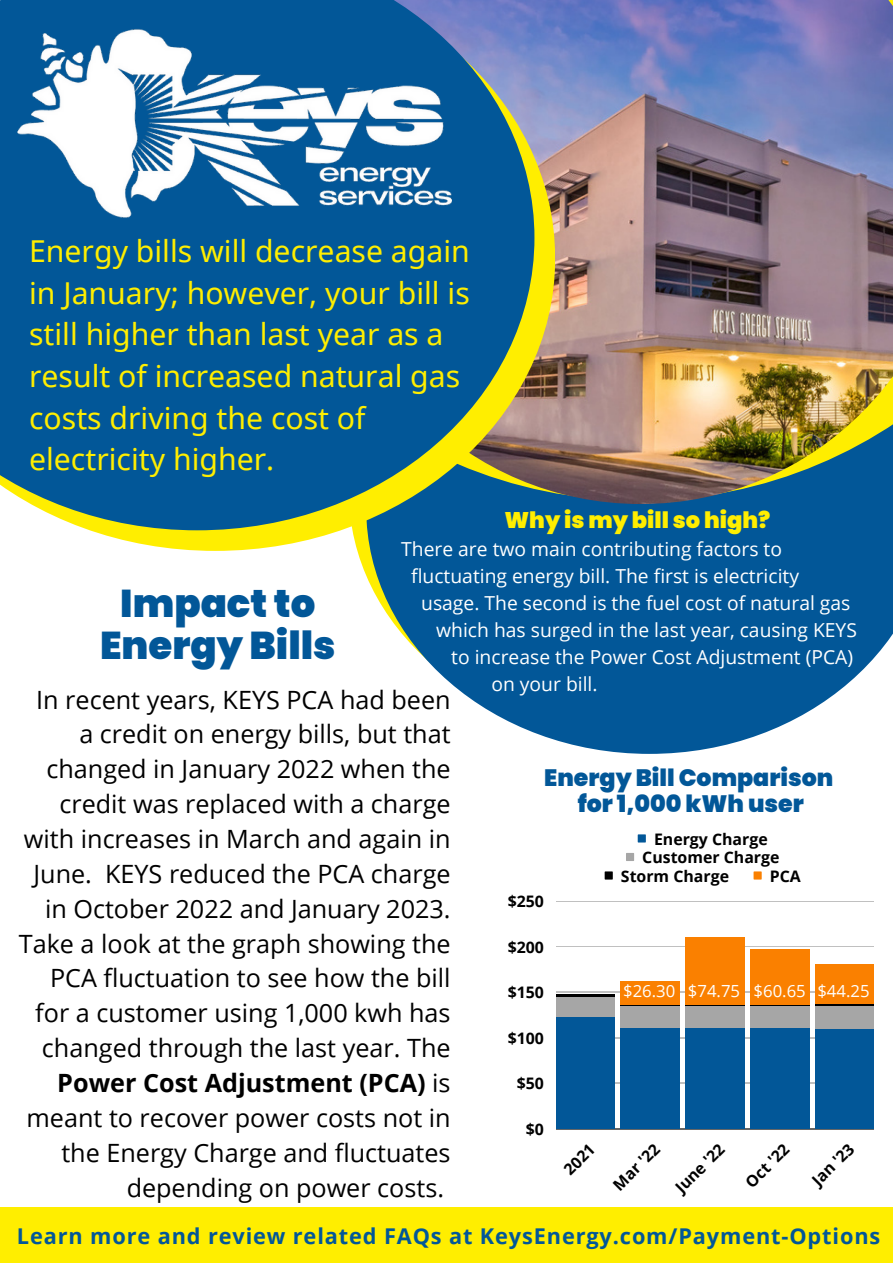
<style>
.page{position:relative;width:893px;height:1264px;background:#fff}
.page>*{position:absolute;margin:0;border:0;box-sizing:border-box;transform-origin:0 0}
.t1{font:900 38.7px/41.5px "Poppins";color:#025798;text-align:center}
.t2{font:30.15px/41.5px "Noto Sans";color:#fe0}
.t3{font:25.2px/34.8px "Open Sans";color:#000;text-align:right}
.t4{font:900 23.7px/25.8px "Poppins";color:#025798;text-align:center}
.t5{font:900 22.65px "Poppins";color:#fe0}
.t6{font:700 21.75px "Open Sans";letter-spacing:.04em;color:#025798}
.t7{font:19.35px "Open Sans";color:#fff}
.t8{font:16.65px "Open Sans";color:#fff}
.t9{font:700 15.9px "Open Sans";color:#000}
.s1{font-weight:700}
</style>
<div class="page">
<svg style="left:366px;top:504px;width:526px;height:250px;fill:#025798"></svg>
<img style="left:555px;top:0;width:337px;height:504px">
<svg style="left:89px;top:0;width:466px;height:551px"></svg>
<svg style="left:0;top:0;width:534px;height:530px;fill:#025798"></svg>
<img style="left:16px;top:28px;width:435px;height:190px">
<div style="left:0;top:1206px;width:892px;height:56px;background:#fe0"></div>
<div style="left:637px;top:834px;width:8px;height:8px;background:#025798"></div>
<div style="left:626px;top:853px;width:8px;height:8px;background:#a6a6a6"></div>
<div style="left:604px;top:871px;width:8px;height:8px;background:#000"></div>
<div style="left:753px;top:871px;width:8px;height:8px;background:#fa8000"></div>
<hr style="left:556px;top:900px;width:317px;height:1px;background:#000">
<hr style="left:556px;top:946px;width:317px;height:1px;background:#000">
<hr style="left:556px;top:991px;width:317px;height:1px;background:#000">
<hr style="left:556px;top:1037px;width:317px;height:1px;background:#000">
<hr style="left:556px;top:1082px;width:317px;height:1px;background:#000">
<hr style="left:556px;top:1128px;width:317px;height:1px;background:#000">
<div style="left:620px;top:981px;width:59px;height:147px;background:#fa8000"></div>
<div style="left:685px;top:937px;width:59px;height:191px;background:#fa8000"></div>
<div style="left:750px;top:949px;width:59px;height:179px;background:#fa8000"></div>
<div style="left:815px;top:964px;width:58px;height:164px;background:#fa8000"></div>
<div style="left:556px;top:994px;width:58px;height:134px;background:#000"></div>
<div style="left:556px;top:997px;width:58px;height:131px;background:#a6a6a6"></div>
<div style="left:620px;top:1006px;width:59px;height:122px;background:#a6a6a6"></div>
<div style="left:685px;top:1006px;width:59px;height:122px;background:#a6a6a6"></div>
<div style="left:750px;top:1006px;width:59px;height:122px;background:#a6a6a6"></div>
<div style="left:815px;top:1006px;width:58px;height:122px;background:#a6a6a6"></div>
<div style="left:556px;top:1017px;width:58px;height:111px;background:#025798"></div>
<div style="left:620px;top:1028px;width:59px;height:100px;background:#025798"></div>
<div style="left:685px;top:1028px;width:59px;height:100px;background:#025798"></div>
<div style="left:750px;top:1028px;width:59px;height:100px;background:#025798"></div>
<div style="left:815px;top:1029px;width:58px;height:99px;background:#025798"></div>
<p class="t2" style="left:29px;top:230px;width:442px">Energy bills will decrease again in January; however, your bill is still higher than last year as a result of increased natural gas costs driving the cost of electricity higher.</p>
<p class="t5" style="left:504px;top:504px;width:267px">Why is my bill so high?</p>
<p class="t7" style="left:401px;top:535px;width:382px">There are two main contributing factors to</p>
<p class="t7" style="left:411px;top:562px;width:389px">fluctuating energy bill. The first is electricity</p>
<p class="t7" style="left:421px;top:589px;width:430px">usage. The second is the fuel cost of natural gas</p>
<p class="t7" style="left:436px;top:616px;width:422px">which has surged in the last year, causing KEYS</p>
<p class="t7" style="left:451px;top:643px;width:403px">to increase the Power Cost Adjustment (PCA)</p>
<p class="t7" style="left:491px;top:670px;width:108px">on your bill.</p>
<h1 class="t1" style="left:100px;top:582px;width:237px">Impact to<br>Energy Bills</h1>
<p class="t3" style="left:19px;top:681px;width:433px">In recent years, KEYS PCA had been a credit on energy bills, but that changed in January 2022 when the credit was replaced with a charge with increases in March and again in<br>June. KEYS reduced the PCA charge in October 2022 and January 2023.<br>Take a look at the graph showing the<br>PCA fluctuation to see how the bill for a customer using 1,000 kwh has changed through the last year. The<br><span class="s1">Power Cost Adjustment (PCA)</span> is meant to recover power costs not in the Energy Charge and fluctuates depending on power costs.</p>
<p class="t4" style="left:544px;top:765px;width:290px">Energy Bill Comparison for 1,000 kWh user</p>
<p class="t9" style="left:654px;top:827px;width:115px">Energy Charge</p>
<p class="t9" style="left:642px;top:846px;width:139px">Customer Charge</p>
<p class="t9" style="left:621px;top:864px;width:110px">Storm Charge</p>
<p class="t9" style="left:769px;top:864px;width:33px">PCA</p>
<p class="t9" style="left:507px;top:890px;width:38px">$250</p>
<p class="t9" style="left:507px;top:935px;width:38px">$200</p>
<p class="t9" style="left:507px;top:981px;width:38px">$150</p>
<p class="t9" style="left:507px;top:1026px;width:38px">$100</p>
<p class="t9" style="left:516px;top:1072px;width:29px">$50</p>
<p class="t9" style="left:525px;top:1117px;width:20px">$0</p>
<p class="t8" style="left:623px;top:979px;width:54px">$26.30</p>
<p class="t8" style="left:817px;top:979px;width:54px">$44.25</p>
<p class="t8" style="left:687px;top:979px;width:119px">$74.75 $60.65</p>
<p class="t9" style="left:558px;top:1163px;width:38px;rotate:-45deg">2021</p>
<p class="t9" style="left:607px;top:1179px;width:60px;rotate:-45deg">Mar '22</p>
<p class="t9" style="left:670px;top:1182px;width:63px;rotate:-45deg">June '22</p>
<p class="t9" style="left:740px;top:1176px;width:56px;rotate:-45deg">Oct '22</p>
<p class="t9" style="left:806px;top:1174px;width:53px;rotate:-45deg">Jan '23</p>
<p class="t6" style="left:17px;top:1220px;width:864px">Learn more and review related FAQs at KeysEnergy.com/Payment-Options</p>
</div>
